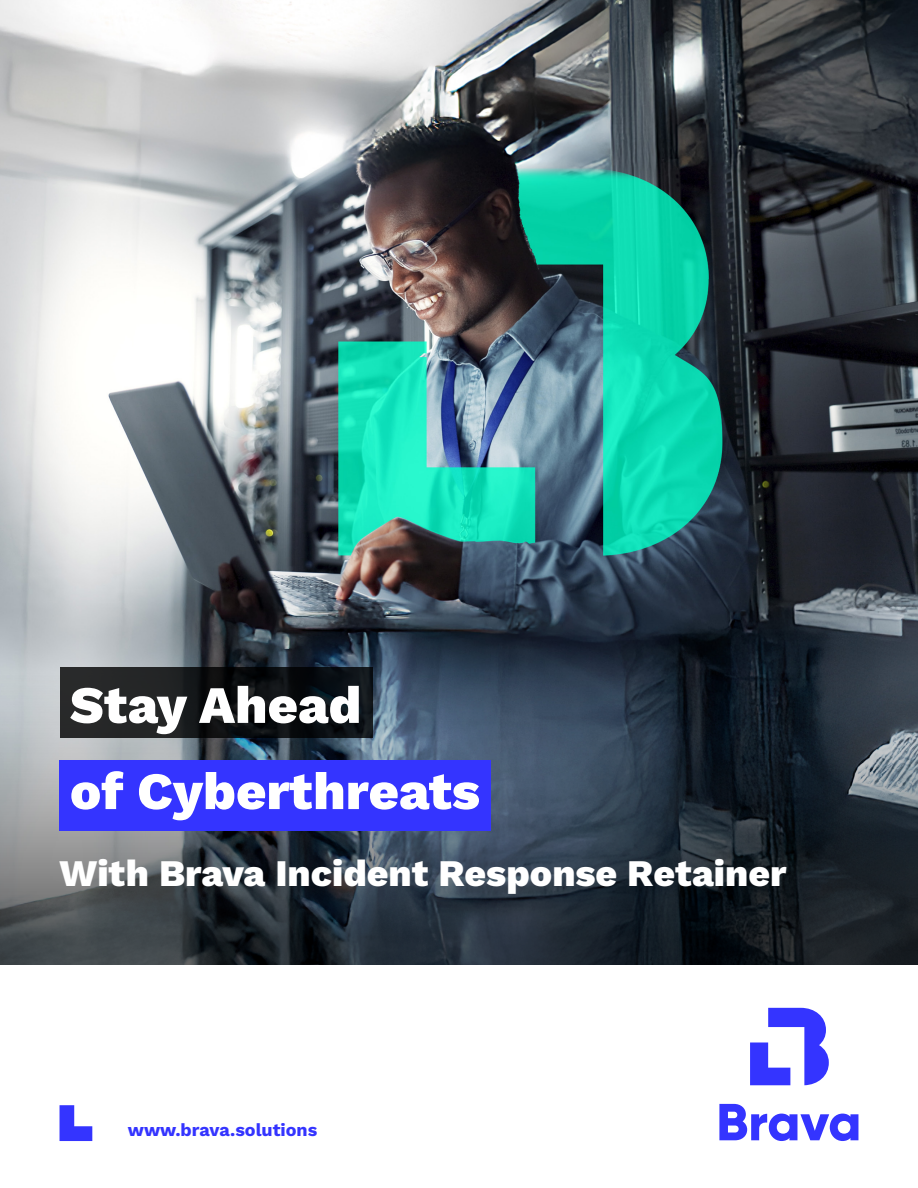
<style>
.page{position:relative;width:918px;height:1188px;background:#fff}
.page>*{position:absolute;margin:0;border:0;box-sizing:border-box;transform-origin:0 0}
.t1{font:800 52.5px "Work Sans";color:#fff}
.t2{font:800 37.5px "Work Sans";color:#fff}
.Body{font:700 18px "Work Sans";color:#3434ff}
</style>
<div class="page">
<img style="left:0;top:0;width:918px;height:653px">
<svg style="left:60px;top:1105px;width:32px;height:36px"></svg>
<svg style="left:719px;top:1104px;width:139px;height:37px"></svg>
<svg style="left:750px;top:1008px;width:79px;height:77px"></svg>
<svg style="left:0;top:653px;width:918px;height:312px;background:#37424d"></svg>
<svg style="left:60px;top:667px;width:312px;height:70px;background:#16191b"></svg>
<div style="left:60px;top:760px;width:431px;height:70px;background:#3434ff"></div>
<p class="t1" style="left:70px;top:665px;width:293px">Stay Ahead</p>
<p class="t1" style="left:70px;top:751px;width:412px">of Cyberthreats</p>
<p class="t2" style="left:60px;top:845px;width:729px">With Brava Incident Response Retainer</p>
<p class="Body" style="left:128px;top:1117px;width:191px">www.brava.solutions</p>
</div>
